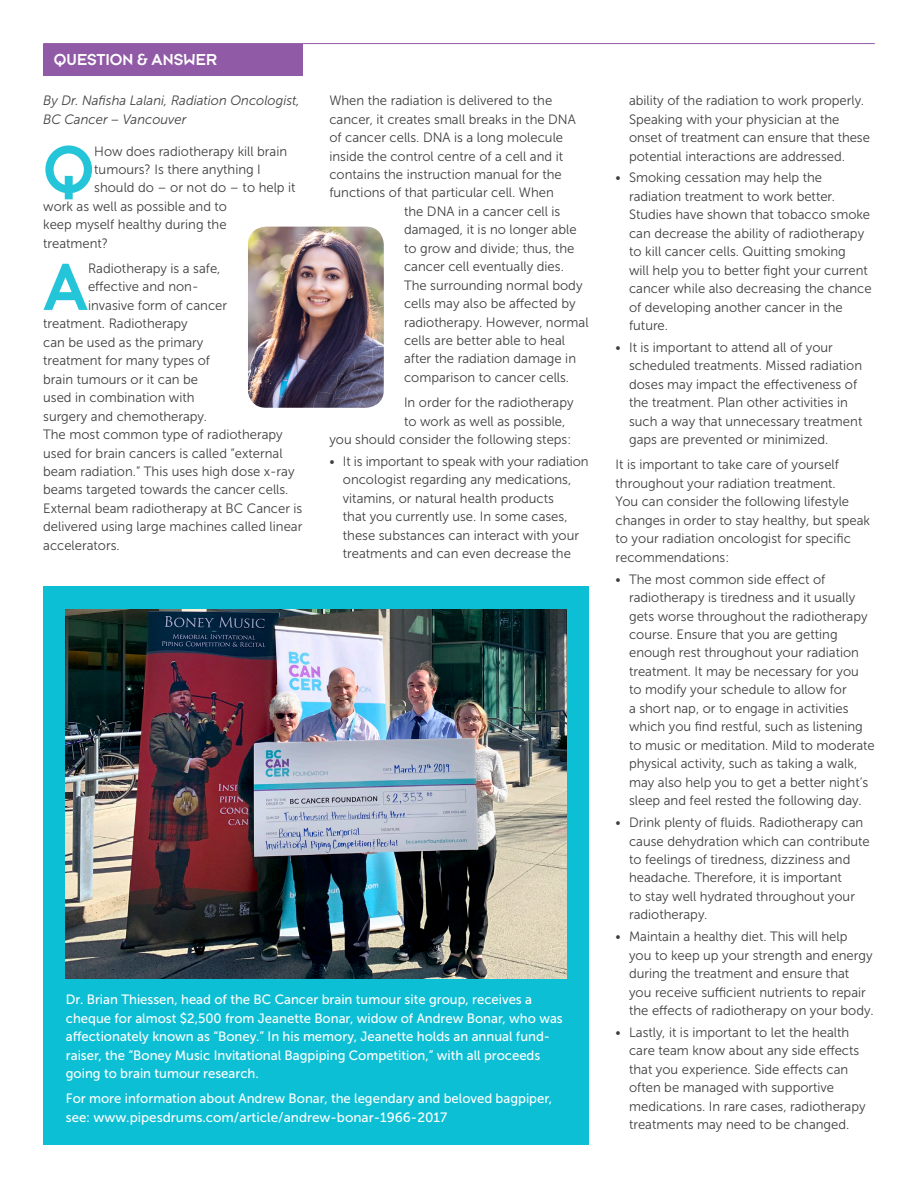
<style>
.page{position:relative;width:918px;height:1188px;background:#fff}
.page>*{position:absolute;margin:0;border:0;box-sizing:border-box;transform-origin:0 0}
.body_drop_cap{font:68.85px "Typeface Six Point Five OT";color:#25c5d9}
.t1{font:16.5px "Typeface Six Point Five OT";letter-spacing:.01em;color:#fff}
.body_bullet{font:13.5px/18.5px "Museo Sans 300";color:#3e3e3f}
.body_no_indent{font:13.5px/18.5px "Museo Sans 300";color:#3e3e3f}
.body_drop_cap-2{font:13.5px "Museo Sans 300";color:#3e3e3f}
.body_no_indent-2{font:13.5px/18.5px "Museo Sans 500";color:#fff}
.body_byline{font:italic 13.5px/18.5px "Museo Sans 300";color:#3e3e3f}
</style>
<div class="page">
<hr style="left:43px;top:43px;width:832px;height:1px;background:#905aa6">
<div style="left:43px;top:44px;width:259px;height:31px;background:#905aa6"></div>
<img style="left:248px;top:227px;width:136px;height:181px">
<div style="left:43px;top:586px;width:546px;height:559px;background:#0dbfd5"></div>
<img style="left:66px;top:609px;width:501px;height:370px">
<p class="t1" style="left:54px;top:50px;width:165px">QUESTION &amp; ANSWER</p>
<p class="body_byline" style="left:43px;top:91px;width:258px">By Dr. Nafisha Lalani, Radiation Oncologist,<br>BC Cancer – Vancouver</p>
<p class="body_drop_cap" style="left:43px;top:129px;width:53px">Q</p>
<p class="body_drop_cap-2" style="left:94px;top:144px;width:194px">How does radiotherapy kill brain</p>
<p class="body_drop_cap-2" style="left:94px;top:162px;width:168px">tumours? Is there anything I</p>
<p class="body_drop_cap-2" style="left:94px;top:181px;width:203px">should do – or not do – to help it</p>
<p class="body_drop_cap-2" style="left:43px;top:199px;width:185px">work as well as possible and to</p>
<p class="body_drop_cap-2" style="left:43px;top:217px;width:185px">keep myself healthy during the</p>
<p class="body_drop_cap-2" style="left:43px;top:236px;width:67px">treatment?</p>
<p class="body_drop_cap" style="left:43px;top:246px;width:46px">A</p>
<p class="body_drop_cap-2" style="left:88px;top:261px;width:134px">Radiotherapy is a safe,</p>
<p class="body_drop_cap-2" style="left:88px;top:280px;width:112px">effective and non-</p>
<p class="body_drop_cap-2" style="left:88px;top:298px;width:141px">invasive form of cancer</p>
<p class="body_drop_cap-2" style="left:43px;top:316px;width:146px">treatment. Radiotherapy</p>
<p class="body_drop_cap-2" style="left:43px;top:335px;width:162px">can be used as the primary</p>
<p class="body_drop_cap-2" style="left:43px;top:353px;width:168px">treatment for many types of</p>
<p class="body_drop_cap-2" style="left:43px;top:372px;width:156px">brain tumours or it can be</p>
<p class="body_drop_cap-2" style="left:43px;top:390px;width:153px">used in combination with</p>
<p class="body_drop_cap-2" style="left:43px;top:409px;width:165px">surgery and chemotherapy.</p>
<p class="body_drop_cap-2" style="left:43px;top:427px;width:241px">The most common type of radiotherapy</p>
<p class="body_drop_cap-2" style="left:43px;top:446px;width:241px">used for brain cancers is called “external</p>
<p class="body_drop_cap-2" style="left:43px;top:464px;width:253px">beam radiation.” This uses high dose x-ray</p>
<p class="body_drop_cap-2" style="left:43px;top:482px;width:247px">beams targeted towards the cancer cells.</p>
<p class="body_drop_cap-2" style="left:43px;top:501px;width:261px">External beam radiotherapy at BC Cancer is</p>
<p class="body_drop_cap-2" style="left:43px;top:519px;width:261px">delivered using large machines called linear</p>
<p class="body_drop_cap-2" style="left:43px;top:538px;width:78px">accelerators.</p>
<p class="body_no_indent" style="left:329px;top:91px;width:224px">When the radiation is delivered to the</p>
<p class="body_no_indent" style="left:329px;top:110px;width:248px">cancer, it creates small breaks in the DNA</p>
<p class="body_no_indent" style="left:329px;top:128px;width:235px">of cancer cells. DNA is a long molecule</p>
<p class="body_no_indent" style="left:329px;top:147px;width:235px">inside the control centre of a cell and it</p>
<p class="body_no_indent" style="left:329px;top:165px;width:234px">contains the instruction manual for the</p>
<p class="body_no_indent" style="left:329px;top:184px;width:226px">functions of that particular cell. When</p>
<p class="body_no_indent" style="left:404px;top:202px;width:158px">the DNA in a cancer cell is</p>
<p class="body_no_indent" style="left:404px;top:221px;width:174px">damaged, it is no longer able</p>
<p class="body_no_indent" style="left:404px;top:239px;width:172px">to grow and divide; thus, the</p>
<p class="body_no_indent" style="left:404px;top:257px;width:161px">cancer cell eventually dies.</p>
<p class="body_no_indent" style="left:404px;top:276px;width:180px">The surrounding normal body</p>
<p class="body_no_indent" style="left:404px;top:294px;width:173px">cells may also be affected by</p>
<p class="body_no_indent" style="left:404px;top:313px;width:186px">radiotherapy. However, normal</p>
<p class="body_no_indent" style="left:404px;top:331px;width:163px">cells are better able to heal</p>
<p class="body_no_indent" style="left:404px;top:350px;width:174px">after the radiation damage in</p>
<p class="body_no_indent" style="left:404px;top:368px;width:167px">comparison to cancer cells.</p>
<p class="body_no_indent" style="left:404px;top:393px;width:171px">In order for the radiotherapy</p>
<p class="body_no_indent" style="left:404px;top:412px;width:163px">to work as well as possible,</p>
<p class="body_no_indent" style="left:329px;top:430px;width:243px">you should consider the following steps:</p>
<p class="body_bullet" style="left:343px;top:452px;width:247px;text-indent:-14px">• It is important to speak with your radiation oncologist regarding any medications, vitamins, or natural health products<br>that you currently use. In some cases, these substances can interact with your treatments and can even decrease the</p>
<p class="body_no_indent-2" style="left:66px;top:991px;width:498px">Dr. Brian Thiessen, head of the BC Cancer brain tumour site group, receives a cheque for almost $2,500 from Jeanette Bonar, widow of Andrew Bonar, who was affectionately known as “Boney.” In his memory, Jeanette holds an annual fund&shy;raiser, the “Boney Music Invitational Bagpiping Competition,” with all proceeds going to brain tumour research.</p>
<p class="body_no_indent-2" style="left:66px;top:1090px;width:488px">For more information about Andrew Bonar, the legendary and beloved bagpiper, see: www.pipesdrums.com/article/andrew-bonar-1966-2017</p>
<p class="body_bullet" style="left:629px;top:91px;width:242px">ability of the radiation to work properly.<br>Speaking with your physician at the onset of treatment can ensure that these potential interactions are addressed.</p>
<p class="body_bullet" style="left:629px;top:169px;width:244px;text-indent:-14px">• Smoking cessation may help the radiation treatment to work better.<br>Studies have shown that tobacco smoke can decrease the ability of radiotherapy to kill cancer cells. Quitting smoking<br>will help you to better fight your current cancer while also decreasing the chance of developing another cancer in the future.</p>
<p class="body_bullet" style="left:629px;top:338px;width:235px;text-indent:-14px">• It is important to attend all of your scheduled treatments. Missed radiation doses may impact the effectiveness of the treatment. Plan other activities in such a way that unnecessary treatment gaps are prevented or minimized.</p>
<p class="body_no_indent" style="left:616px;top:456px;width:256px">It is important to take care of yourself throughout your radiation treatment.<br>You can consider the following lifestyle changes in order to stay healthy, but speak to your radiation oncologist for specific recommendations:</p>
<p class="body_bullet" style="left:629px;top:570px;width:247px;text-indent:-14px">• The most common side effect of radiotherapy is tiredness and it usually gets worse throughout the radiotherapy course. Ensure that you are getting enough rest throughout your radiation treatment. It may be necessary for you<br>to modify your schedule to allow for<br>a short nap, or to engage in activities which you find restful, such as listening to music or meditation. Mild to moderate physical activity, such as taking a walk, may also help you to get a better night’s sleep and feel rested the following day.</p>
<p class="body_bullet" style="left:629px;top:813px;width:242px;text-indent:-14px">• Drink plenty of fluids. Radiotherapy can cause dehydration which can contribute to feelings of tiredness, dizziness and headache. Therefore, it is important<br>to stay well hydrated throughout your radiotherapy.</p>
<p class="body_bullet" style="left:629px;top:927px;width:246px;text-indent:-14px">• Maintain a healthy diet. This will help<br>you to keep up your strength and energy during the treatment and ensure that you receive sufficient nutrients to repair the effects of radiotherapy on your body.</p>
<p class="body_bullet" style="left:629px;top:1023px;width:238px;text-indent:-14px">• Lastly, it is important to let the health care team know about any side effects that you experience. Side effects can often be managed with supportive medications. In rare cases, radiotherapy treatments may need to be changed.</p>
</div>
